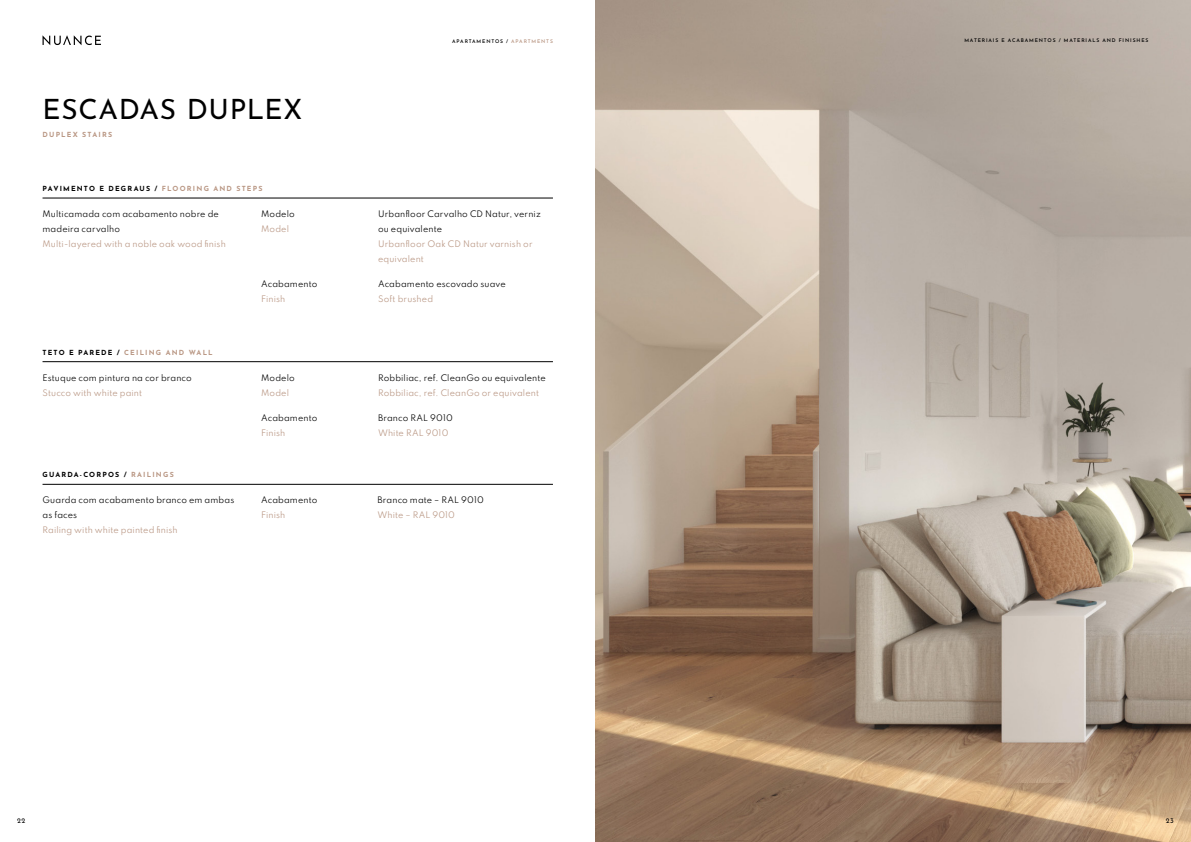
<style>
.page{position:relative;width:1191px;height:842px;background:#fff}
.page>*{position:absolute;margin:0;border:0;box-sizing:border-box;transform-origin:0 0}
.t1{font:28px "Josefin Sans";letter-spacing:.025em;color:#000}
.t2{font:8px/15px "Spartan";letter-spacing:.015em;color:#000}
.t3{font:8px/15px "Spartan";letter-spacing:.015em;color:#ba9885}
.t4{font:700 7px "Josefin Sans";letter-spacing:.17em;color:#000}
.t5{font:700 7px "Josefin Sans";letter-spacing:.17em;color:#ba9885}
.t6{font:7px "Josefin Sans";color:#000}
.t7{font:600 5px "Josefin Sans";letter-spacing:.175em;color:#000}
.s1{color:#ba9885}
.s2{color:#000}
</style>
<div class="page">
<svg style="left:43px;top:35px;width:58px;height:10px"></svg>
<hr style="left:43px;top:198px;width:510px;height:1px;background:#000">
<hr style="left:43px;top:361px;width:510px;height:1px;background:#000">
<hr style="left:43px;top:484px;width:510px;height:1px;background:#000">
<img style="left:595px;top:0;width:596px;height:842px">
<h1 class="t1" style="left:43px;top:86px;width:261px">ESCADAS DUPLEX</h1>
<p class="t5" style="left:43px;top:128px;width:71px">DUPLEX STAIRS</p>
<p class="t4" style="left:43px;top:182px;width:221px">PAVIMENTO E DEGRAUS / <span class="s1">FLOORING AND STEPS</span></p>
<p class="t2" style="left:43px;top:206px;width:178px">Multicamada com acabamento nobre de madeira carvalho</p>
<p class="t3" style="left:43px;top:236px;width:185px">Multi-layered with a noble oak wood finish</p>
<p class="t5" style="left:43px;top:346px;width:172px"><span class="s2">TETO E PAREDE /</span> CEILING AND WALL</p>
<p class="t2" style="left:43px;top:370px;width:151px">Estuque com pintura na cor branco</p>
<p class="t3" style="left:43px;top:385px;width:101px">Stucco with white paint</p>
<p class="t4" style="left:43px;top:469px;width:133px">GUARDA-CORPOS / <span class="s1">RAILINGS</span></p>
<p class="t2" style="left:43px;top:492px;width:193px">Guarda com acabamento branco em ambas as faces</p>
<p class="t3" style="left:43px;top:522px;width:137px">Railing with white painted finish</p>
<p class="t2" style="left:261px;top:206px;width:35px">Modelo</p>
<p class="t3" style="left:261px;top:221px;width:29px">Model</p>
<p class="t2" style="left:261px;top:276px;width:58px">Acabamento</p>
<p class="t3" style="left:261px;top:291px;width:26px">Finish</p>
<p class="t2" style="left:261px;top:370px;width:35px">Modelo</p>
<p class="t3" style="left:261px;top:385px;width:29px">Model</p>
<p class="t2" style="left:261px;top:410px;width:58px">Acabamento</p>
<p class="t3" style="left:261px;top:425px;width:26px">Finish</p>
<p class="t2" style="left:261px;top:492px;width:58px">Acabamento</p>
<p class="t3" style="left:261px;top:507px;width:26px">Finish</p>
<p class="t7" style="left:452px;top:36px;width:102px">APARTAMENTOS / <span class="s1">APARTMENTS</span></p>
<p class="t7" style="left:964px;top:36px;width:185px">MATERIAIS E ACABAMENTOS / MATERIALS AND FINISHES</p>
<p class="t2" style="left:378px;top:206px;width:164px">Urbanfloor Carvalho CD Natur, verniz ou equivalente</p>
<p class="t3" style="left:378px;top:236px;width:156px">Urbanfloor Oak CD Natur varnish or equivalent</p>
<p class="t2" style="left:378px;top:276px;width:129px">Acabamento escovado suave</p>
<p class="t3" style="left:378px;top:291px;width:57px">Soft brushed</p>
<p class="t2" style="left:378px;top:370px;width:169px">Robbiliac, ref. CleanGo ou equivalente</p>
<p class="t3" style="left:378px;top:385px;width:162px">Robbiliac, ref. CleanGo or equivalent</p>
<p class="t2" style="left:378px;top:410px;width:76px">Branco RAL 9010</p>
<p class="t3" style="left:378px;top:425px;width:72px">White RAL 9010</p>
<p class="t2" style="left:377px;top:492px;width:108px">Branco mate – RAL 9010</p>
<p class="t3" style="left:377px;top:507px;width:79px">White – RAL 9010</p>
<p class="t6" style="left:17px;top:815px;width:10px">22</p>
<p class="t6" style="left:1165px;top:815px;width:9px">23</p>
</div>
